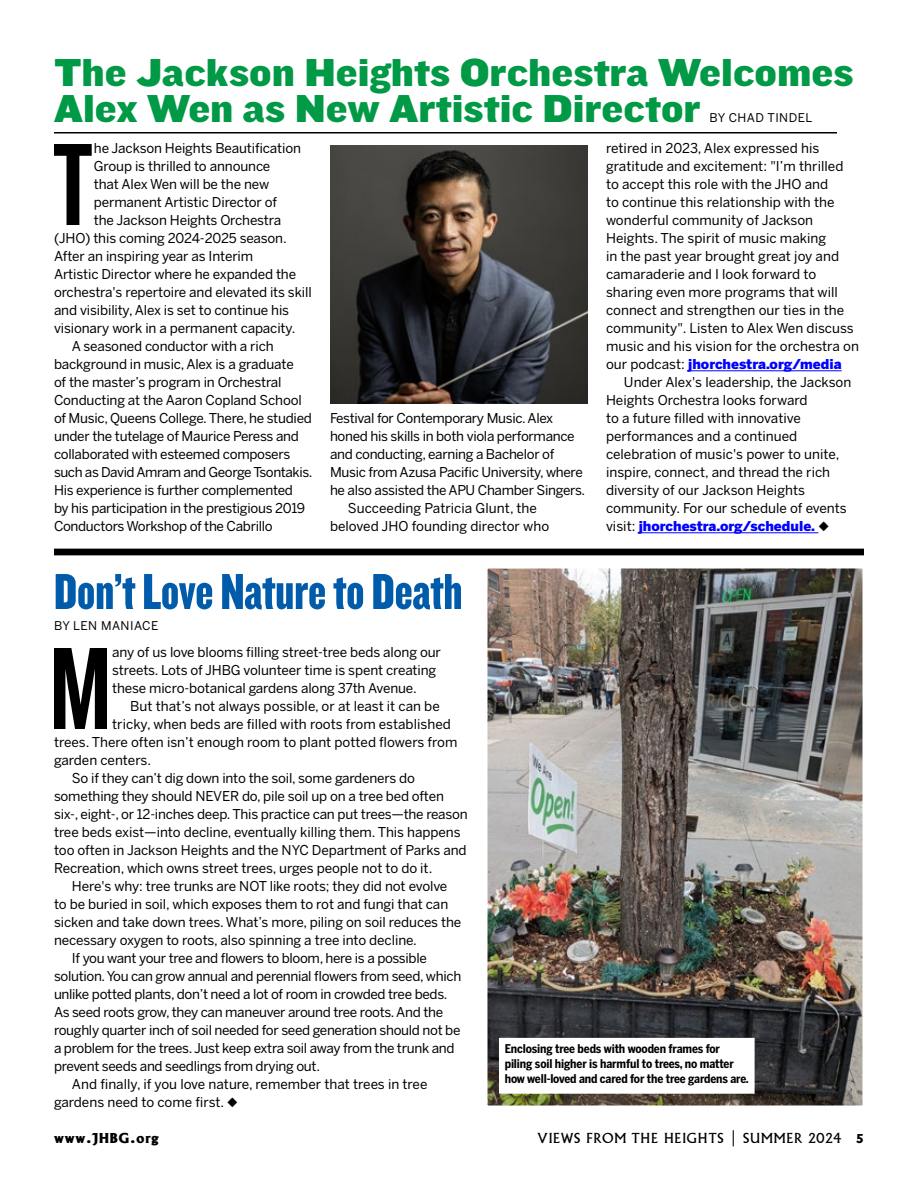
<style>
.page{position:relative;width:918px;height:1188px;background:#fff}
.page>*{position:absolute;margin:0;border:0;box-sizing:border-box;transform-origin:0 0}
.t1{font:121.65px "CM Knockout 48 Featherweight";color:#000}
.t2{font:52.5px "CM Knockout 69 Full Liteweight";letter-spacing:-.005em;color:#005baa}
.t3{font:40.5px/36px "CM Knockout 72 Full Cruiserweigh";color:#009945}
.t4{font:15px "Albertus Ext Bld";letter-spacing:.06em;color:#000}
.t5{font:13.5px/18px "Benton Sans";letter-spacing:-.01em;color:#000}
.t6{font:13.5px "Benton Sans";letter-spacing:-.03em;color:#000}
.t7{font:13.5px "Albertus";letter-spacing:.06em;color:#000}
.t8{font:700 12px/15px "Benton Sans Cond";letter-spacing:-.01em;color:#000}
.t9{font:12px "Benton Sans";letter-spacing:.04em;color:#000}
.s1{font-weight:900;color:#00f}
.s2{font-family:"Albertus Ext Bld"}
</style>
<div class="page">
<div style="left:54px;top:549px;width:810px;height:6px;background:#000"></div>
<hr style="left:54px;top:132px;width:783px;height:2px;background:#000">
<hr style="left:688px;top:371px;width:154px;height:1px;background:#00f">
<hr style="left:639px;top:533px;width:179px;height:1px;background:#00f">
<img style="left:331px;top:146px;width:256px;height:258px">
<img style="left:489px;top:570px;width:372px;height:534px">
<div style="left:486px;top:567px;width:378px;height:540px;border:2px solid #fff"></div>
<div style="left:500px;top:1038px;width:254px;height:55px;background:#fff"></div>
<div style="left:500px;top:1038px;width:254px;height:56px;border:1px solid #fff"></div>
<h3 class="t3" style="left:54px;top:53px;width:801px">The Jackson Heights Orchestra Welcomes<br>Alex Wen as New Artistic Director</h3>
<p class="t9" style="left:709px;top:111px;width:104px">BY CHAD TINDEL</p>
<h1 class="t1" style="left:53px;top:110px;width:41px">T</h1>
<p class="t5" style="left:94px;top:139px;width:209px">he Jackson Heights Beautification</p>
<p class="t5" style="left:94px;top:157px;width:178px">Group is thrilled to announce</p>
<p class="t5" style="left:94px;top:175px;width:177px">that Alex Wen will be the new</p>
<p class="t5" style="left:94px;top:193px;width:185px">permanent Artistic Director of</p>
<p class="t5" style="left:94px;top:211px;width:189px">the Jackson Heights Orchestra</p>
<p class="t5" style="left:54px;top:229px;width:234px">(JHO) this coming 2024-2025 season.</p>
<p class="t5" style="left:54px;top:247px;width:201px">After an inspiring year as Interim</p>
<p class="t5" style="left:54px;top:265px;width:244px">Artistic Director where he expanded the</p>
<p class="t5" style="left:54px;top:283px;width:259px">orchestra's repertoire and elevated its skill</p>
<p class="t5" style="left:54px;top:301px;width:237px">and visibility, Alex is set to continue his</p>
<p class="t5" style="left:54px;top:319px;width:243px">visionary work in a permanent capacity.</p>
<p class="t5" style="left:72px;top:337px;width:203px">A seasoned conductor with a rich</p>
<p class="t5" style="left:54px;top:355px;width:241px">background in music, Alex is a graduate</p>
<p class="t5" style="left:54px;top:373px;width:229px">of the master’s program in Orchestral</p>
<p class="t5" style="left:54px;top:391px;width:249px">Conducting at the Aaron Copland School</p>
<p class="t5" style="left:54px;top:409px;width:260px">of Music, Queens College. There, he studied</p>
<p class="t5" style="left:54px;top:427px;width:246px">under the tutelage of Maurice Peress and</p>
<p class="t5" style="left:54px;top:445px;width:238px">collaborated with esteemed composers</p>
<p class="t6" style="left:54px;top:464px;width:260px">such as David Amram and George Tsontakis.</p>
<p class="t5" style="left:54px;top:481px;width:241px">His experience is further complemented</p>
<p class="t5" style="left:54px;top:499px;width:253px">by his participation in the prestigious 2019</p>
<p class="t5" style="left:54px;top:517px;width:220px">Conductors Workshop of the Cabrillo</p>
<p class="t5" style="left:330px;top:409px;width:225px">Festival for Contemporary Music. Alex</p>
<p class="t5" style="left:330px;top:427px;width:246px">honed his skills in both viola performance</p>
<p class="t5" style="left:330px;top:445px;width:226px">and conducting, earning a Bachelor of</p>
<p class="t5" style="left:330px;top:463px;width:254px">Music from Azusa Pacific University, where</p>
<p class="t5" style="left:330px;top:481px;width:257px">he also assisted the APU Chamber Singers.</p>
<p class="t5" style="left:348px;top:499px;width:191px">Succeeding Patricia Glunt, the</p>
<p class="t5" style="left:330px;top:517px;width:221px">beloved JHO founding director who</p>
<h2 class="t2" style="left:54px;top:559px;width:410px">Don’t Love Nature to Death</h2>
<p class="t9" style="left:54px;top:619px;width:106px">BY LEN MANIACE</p>
<p class="t5" style="left:606px;top:139px;width:254px">retired in 2023, Alex expressed his gratitude and excitement: "I’m thrilled to accept this role with the JHO and<br>to continue this relationship with the wonderful community of Jackson Heights. The spirit of music making<br>in the past year brought great joy and camaraderie and I look forward to sharing even more programs that will connect and strengthen our ties in the community". Listen to Alex Wen discuss music and his vision for the orchestra on our podcast: <span class="s1">jhorchestra.org/media</span></p>
<p class="t5" style="left:606px;top:373px;width:247px;text-indent:18px">Under Alex's leadership, the Jackson Heights Orchestra looks forward<br>to a future filled with innovative performances and a continued celebration of music's power to unite, inspire, connect, and thread the rich diversity of our Jackson Heights community. For our schedule of events visit: <span class="s1">jhorchestra.org/schedule.</span> ◆</p>
<h1 class="t1" style="left:49px;top:614px;width:64px">M</h1>
<p class="t5" style="left:112px;top:643px;width:330px">any of us love blooms filling street-tree beds along our streets. Lots of JHBG volunteer time is spent creating these micro-botanical gardens along 37th Avenue.</p>
<p class="t5" style="left:130px;top:697px;width:311px">But that’s not always possible, or at least it can be</p>
<p class="t5" style="left:112px;top:715px;width:340px">tricky, when beds are filled with roots from established</p>
<p class="t5" style="left:54px;top:733px;width:405px">trees. There often isn’t enough room to plant potted flowers from</p>
<p class="t5" style="left:54px;top:751px;width:99px">garden centers.</p>
<p class="t5" style="left:72px;top:769px;width:344px">So if they can’t dig down into the soil, some gardeners do</p>
<p class="t5" style="left:54px;top:787px;width:391px">something they should NEVER do, pile soil up on a tree bed often</p>
<p class="t5" style="left:54px;top:805px;width:415px">six-, eight-, or 12-inches deep. This practice can put trees—the reason</p>
<p class="t5" style="left:54px;top:823px;width:408px">tree beds exist—into decline, eventually killing them. This happens</p>
<p class="t5" style="left:54px;top:841px;width:414px">too often in Jackson Heights and the NYC Department of Parks and</p>
<p class="t5" style="left:54px;top:859px;width:380px">Recreation, which owns street trees, urges people not to do it.</p>
<p class="t5" style="left:72px;top:877px;width:377px">Here's why: tree trunks are NOT like roots; they did not evolve</p>
<p class="t5" style="left:54px;top:895px;width:396px">to be buried in soil, which exposes them to rot and fungi that can</p>
<p class="t5" style="left:54px;top:913px;width:409px">sicken and take down trees. What’s more, piling on soil reduces the</p>
<p class="t5" style="left:54px;top:931px;width:364px">necessary oxygen to roots, also spinning a tree into decline.</p>
<p class="t5" style="left:72px;top:949px;width:356px">If you want your tree and flowers to bloom, here is a possible</p>
<p class="t5" style="left:54px;top:967px;width:409px">solution. You can grow annual and perennial flowers from seed, which</p>
<p class="t5" style="left:54px;top:985px;width:395px">unlike potted plants, don’t need a lot of room in crowded tree beds.</p>
<p class="t5" style="left:54px;top:1003px;width:391px">As seed roots grow, they can maneuver around tree roots. And the</p>
<p class="t5" style="left:54px;top:1021px;width:408px">roughly quarter inch of soil needed for seed generation should not be</p>
<p class="t5" style="left:54px;top:1039px;width:402px">a problem for the trees. Just keep extra soil away from the trunk and</p>
<p class="t5" style="left:54px;top:1057px;width:268px">prevent seeds and seedlings from drying out.</p>
<p class="t5" style="left:72px;top:1075px;width:357px">And finally, if you love nature, remember that trees in tree</p>
<p class="t5" style="left:54px;top:1093px;width:185px">gardens need to come first. ◆</p>
<p class="t8" style="left:505px;top:1041px;width:246px">Enclosing tree beds with wooden frames for piling soil higher is harmful to trees, no matter how well-loved and cared for the tree gardens are.</p>
<p class="t4" style="left:54px;top:1128px;width:106px">www.JHBG.org</p>
<p class="t7" style="left:538px;top:1130px;width:328px">VIEWS FROM THE HEIGHTS | SUMMER 2024 <span class="s2">5</span></p>
</div>
